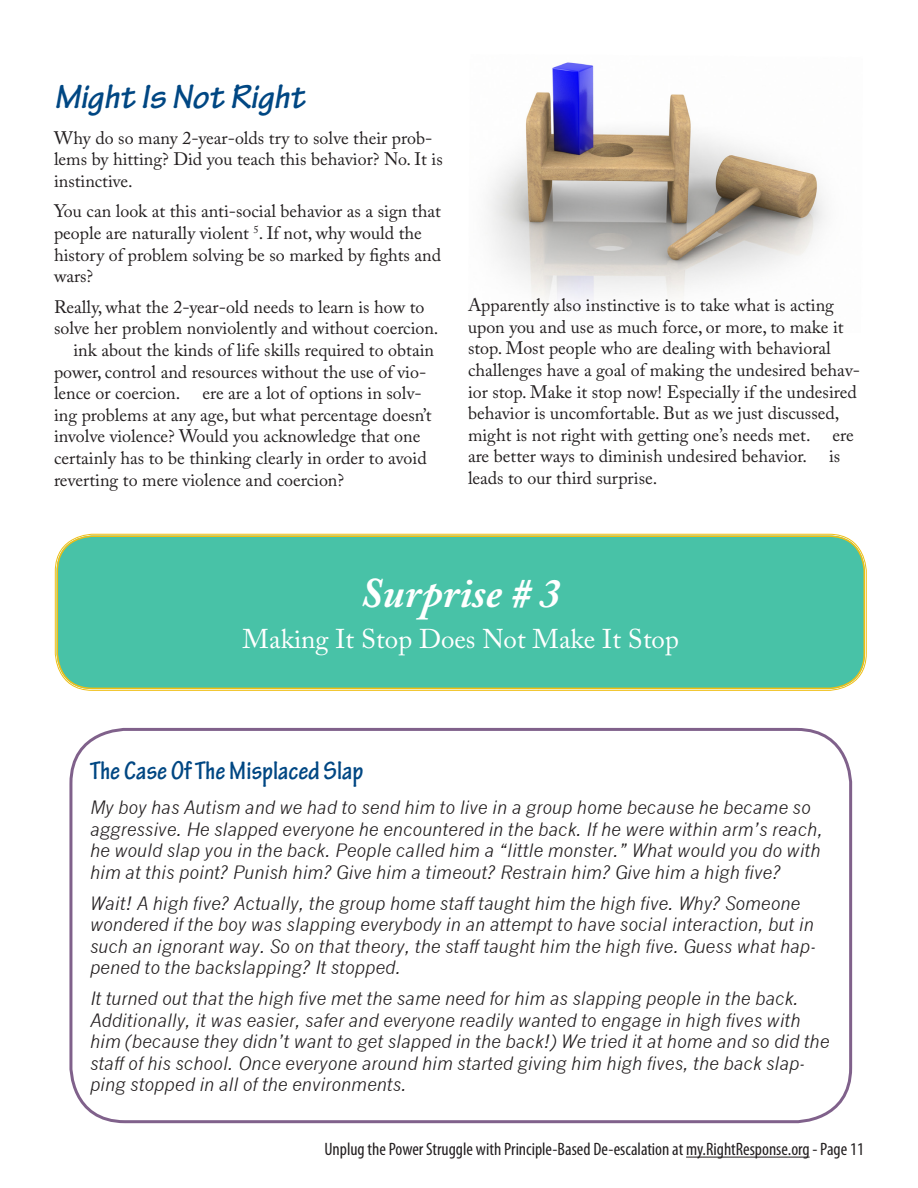
<style>
.page{position:relative;width:918px;height:1188px;background:#fff}
.page>*{position:absolute;margin:0;border:0;box-sizing:border-box;transform-origin:0 0}
.t1{font:italic 700 42px "Adobe Caslon Pro";color:#fff}
.t2{font:italic 700 36px "Tekton Pro";color:#004783}
.t3{font:27px "Adobe Caslon Pro";color:#fff}
.t4{font:700 condensed 27px "Tekton Pro";color:#004783}
.t5{font:18px/21.6px "Adobe Caslon Pro";color:#231f20}
.t6{font:italic 18px/21.6px "News Gothic";color:#231f20}
.t7{font:condensed 18px "Myriad Pro";color:#231f20}
</style>
<div class="page">
<hr style="left:686px;top:1157px;width:124px;height:1px;background:#231f20">
<img style="left:486px;top:62px;width:340px;height:240px">
<div style="left:69px;top:728px;width:783px;height:395px;border:3px solid #80618b;border-radius:54px"></div>
<div style="left:57px;top:536px;width:808px;height:153px;background:#48c2a7;border-radius:36px"></div>
<div style="left:55px;top:534px;width:812px;height:157px;border:1px solid #f0be12;border-radius:37px"></div>
<div style="left:57px;top:536px;width:808px;height:153px;border:2px solid #f0be12;border-radius:35px"></div>
<h1 class="t2" style="left:54px;top:76px;width:252px">Might Is Not Right</h1>
<p class="t5" style="left:54px;top:127px;width:390px">Why do so many 2-year-olds try to solve their prob&shy;lems by hitting? Did you teach this behavior? No. It is instinctive.</p>
<p class="t5" style="left:54px;top:200px;width:389px">You can look at this anti-social behavior as a sign that people are naturally violent <sup>5</sup>. If not, why would the history of problem solving be so marked by !ghts and wars?</p>
<p class="t5" style="left:54px;top:296px;width:386px">Really, what the 2-year-old needs to learn is how to solve her problem nonviolently and without coercion.</p>
<p class="t5" style="left:54px;top:339px;width:382px;text-indent:19px">ink about the kinds of life skills required to obtain power, control and resources without the use of vio&shy;lence or coercion. ere are a lot of options in solv&shy;ing problems at any age, but what percentage doesn’t involve violence? Would you acknowledge that one certainly has to be thinking clearly in order to avoid reverting to mere violence and coercion?</p>
<p class="t5" style="left:468px;top:294px;width:377px">Apparently also instinctive is to take what is acting upon you and use as much force, or more, to make it</p>
<p class="t5" style="left:468px;top:337px;width:394px">stop. Most people who are dealing with behavioral challenges have a goal of making the undesired behav&shy;ior stop. Make it stop now! Especially if the undesired behavior is uncomfortable. But as we just discussed,</p>
<p class="t5" style="left:468px;top:424px;width:344px">might is not right with getting one’s needs met.</p>
<p class="t5" style="left:833px;top:424px;width:23px">ere</p>
<p class="t5" style="left:468px;top:445px;width:341px">are better ways to diminish undesired behavior.</p>
<p class="t5" style="left:829px;top:445px;width:13px">is</p>
<p class="t5" style="left:468px;top:467px;width:191px">leads to our third surprise.</p>
<p class="t1" style="left:361px;top:568px;width:202px">Surprise # 3</p>
<p class="t3" style="left:243px;top:623px;width:438px">Making It Stop Does Not Make It Stop</p>
<p class="t4" style="left:90px;top:755px;width:275px">The Case Of The Misplaced Slap</p>
<p class="t6" style="left:90px;top:797px;width:735px">My boy has Autism and we had to send him to live in a group home because he became so aggressive. He slapped everyone he encountered in the back. If he were within arm’s reach, he would slap you in the back. People called him a “little monster.” What would you do with him at this point? Punish him? Give him a timeout? Restrain him? Give him a high five?</p>
<p class="t6" style="left:90px;top:892px;width:727px">Wait! A high five? Actually, the group home staff taught him the high five. Why? Someone wondered if the boy was slapping everybody in an attempt to have social interaction, but in such an ignorant way. So on that theory, the staff taught him the high five. Guess what hap&shy;pened to the backslapping? It stopped.</p>
<p class="t6" style="left:90px;top:987px;width:741px">It turned out that the high five met the same need for him as slapping people in the back.<br>Additionally, it was easier, safer and everyone readily wanted to engage in high fives with him (because they didn’t want to get slapped in the back!) We tried it at home and so did the staff of his school. Once everyone around him started giving him high fives, the back slap&shy;ping stopped in all of the environments.</p>
<p class="t7" style="left:324px;top:1138px;width:541px">Unplug the Power Struggle with Principle-Based De-escalation at my.RightResponse.org - Page 11</p>
</div>
